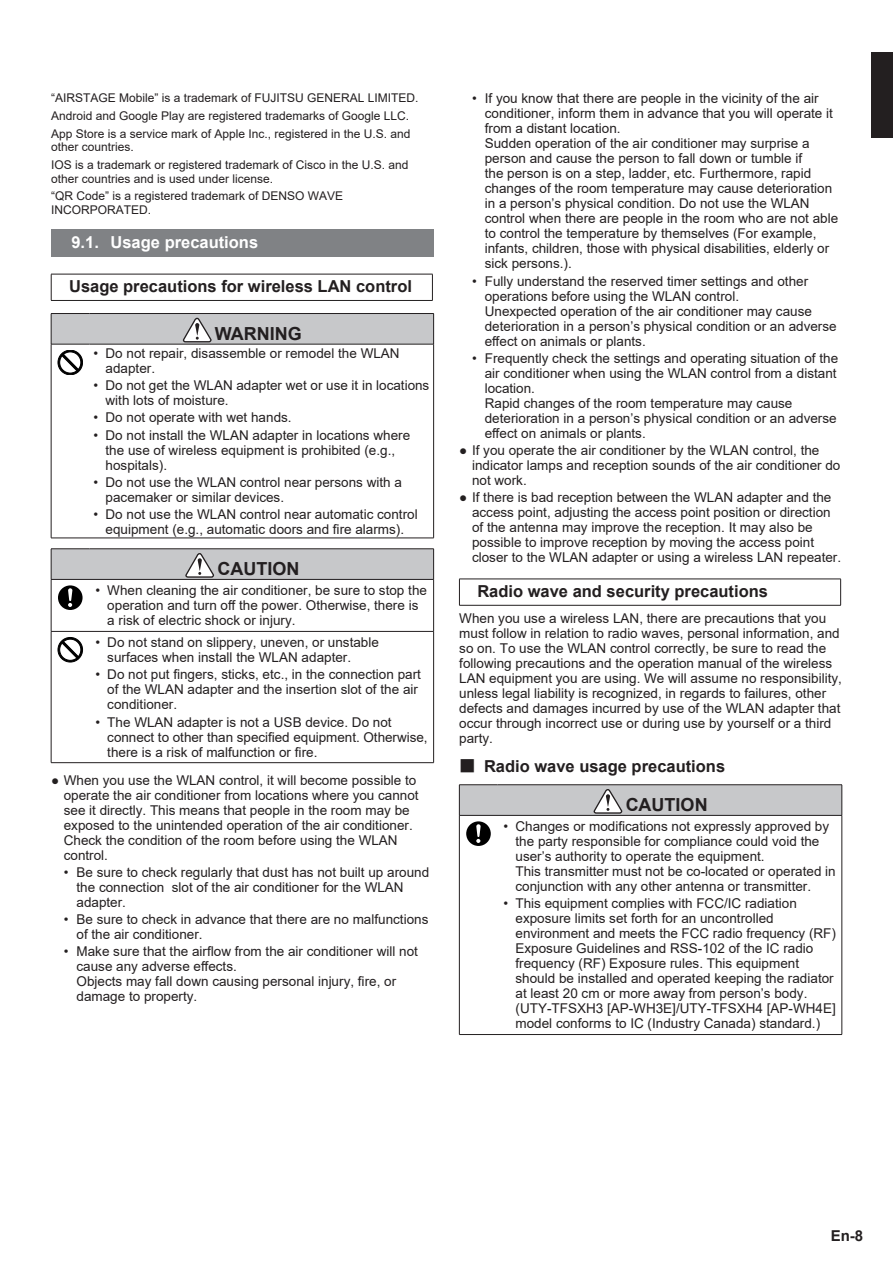
<style>
.page{position:relative;width:893px;height:1263px;background:#fff}
.page>*{position:absolute;margin:0;border:0;box-sizing:border-box;transform-origin:0 0}
.t1{font:700 18px "Arial";color:#231f20}
.t2{font:700 16.5px "Arial";color:#231f20}
.t3{font:700 16.5px "Arial";color:#fff}
.t4{font:700 15px "Arial";color:#231f20}
.t5{font:13.5px/15px "Arial";color:#231f20}
.t6{font:12px/17.7px "Arial";color:#231f20}
.s1{font-family:"Koz Go Pro Regular 90 msp RKSJ H";font-weight:400}
</style>
<div class="page">
<div style="left:872px;top:52px;width:21px;height:85px;background:#231f20"></div>
<div style="left:51px;top:230px;width:383px;height:27px;background:#808285"></div>
<hr style="left:51px;top:274px;width:382px;height:1px;background:#231f20">
<svg style="left:51px;top:274px;width:1px;height:26px"></svg>
<svg style="left:432px;top:274px;width:1px;height:26px"></svg>
<hr style="left:51px;top:300px;width:382px;height:1px;background:#231f20">
<div style="left:51px;top:313px;width:383px;height:31px;background:#c7c8ca"></div>
<hr style="left:51px;top:344px;width:38px;height:1px;background:#231f20">
<hr style="left:51px;top:344px;width:1px;height:194px;background:#231f20">
<hr style="left:89px;top:344px;width:345px;height:1px;background:#231f20">
<hr style="left:433px;top:344px;width:1px;height:194px;background:#231f20">
<hr style="left:51px;top:538px;width:383px;height:1px;background:#231f20">
<hr style="left:51px;top:313px;width:38px;height:1px;background:#231f20">
<hr style="left:51px;top:314px;width:1px;height:30px;background:#231f20">
<hr style="left:89px;top:313px;width:345px;height:1px;background:#231f20">
<hr style="left:433px;top:314px;width:1px;height:30px;background:#231f20">
<svg style="left:183px;top:317px;width:29px;height:26px"></svg>
<svg style="left:58px;top:350px;width:25px;height:25px"></svg>
<div style="left:51px;top:549px;width:383px;height:30px;background:#c7c8ca"></div>
<hr style="left:51px;top:548px;width:38px;height:1px;background:#231f20">
<hr style="left:51px;top:549px;width:1px;height:30px;background:#231f20">
<hr style="left:89px;top:548px;width:345px;height:1px;background:#231f20">
<hr style="left:433px;top:549px;width:1px;height:30px;background:#231f20">
<hr style="left:51px;top:579px;width:383px;height:1px;background:#231f20">
<hr style="left:51px;top:579px;width:1px;height:52px;background:#231f20">
<hr style="left:51px;top:631px;width:1px;height:131px;background:#231f20">
<hr style="left:433px;top:579px;width:1px;height:52px;background:#231f20">
<hr style="left:51px;top:631px;width:383px;height:1px;background:#231f20">
<hr style="left:433px;top:631px;width:1px;height:131px;background:#231f20">
<hr style="left:51px;top:762px;width:383px;height:1px;background:#231f20">
<svg style="left:185px;top:553px;width:29px;height:25px"></svg>
<svg style="left:58px;top:585px;width:25px;height:25px"></svg>
<svg style="left:58px;top:637px;width:25px;height:25px"></svg>
<hr style="left:459px;top:579px;width:382px;height:1px;background:#231f20">
<svg style="left:459px;top:579px;width:1px;height:26px"></svg>
<svg style="left:840px;top:579px;width:1px;height:26px"></svg>
<hr style="left:459px;top:605px;width:382px;height:1px;background:#231f20">
<div style="left:459px;top:785px;width:383px;height:30px;background:#c7c8ca"></div>
<hr style="left:459px;top:784px;width:39px;height:1px;background:#231f20">
<hr style="left:459px;top:785px;width:1px;height:30px;background:#231f20">
<hr style="left:498px;top:784px;width:344px;height:1px;background:#231f20">
<hr style="left:842px;top:785px;width:1px;height:30px;background:#231f20">
<hr style="left:459px;top:815px;width:383px;height:1px;background:#231f20">
<hr style="left:459px;top:815px;width:1px;height:219px;background:#231f20">
<hr style="left:842px;top:815px;width:1px;height:219px;background:#231f20">
<hr style="left:459px;top:1034px;width:383px;height:1px;background:#231f20">
<svg style="left:594px;top:789px;width:28px;height:25px"></svg>
<svg style="left:466px;top:821px;width:25px;height:25px"></svg>
<p class="t6" style="left:51px;top:89px;width:369px">“AIRSTAGE Mobile” is a trademark of FUJITSU GENERAL LIMITED.<br>Android and Google Play are registered trademarks of Google LLC.<br>App Store is a service mark of Apple Inc., registered in the U.S. and</p>
<p class="t6" style="left:51px;top:138px;width:359px">other countries.<br>IOS is a trademark or registered trademark of Cisco in the U.S. and</p>
<p class="t6" style="left:51px;top:170px;width:294px">other countries and is used under license.<br>“QR Code” is a registered trademark of DENSO WAVE</p>
<p class="t6" style="left:51px;top:201px;width:102px">INCORPORATED.</p>
<p class="t3" style="left:71px;top:233px;width:188px">9.1. Usage precautions</p>
<p class="t2" style="left:69px;top:277px;width:344px">Usage precautions for wireless LAN control</p>
<h1 class="t1" style="left:215px;top:324px;width:88px">WARNING</h1>
<p class="t5" style="left:106px;top:346px;width:296px;text-indent:-12px">• Do not repair, disassemble or remodel the WLAN adapter.</p>
<p class="t5" style="left:106px;top:378px;width:325px;text-indent:-12px">• Do not get the WLAN adapter wet or use it in locations with lots of moisture.</p>
<p class="t5" style="left:94px;top:410px;width:200px">• Do not operate with wet hands.</p>
<p class="t5" style="left:106px;top:427px;width:306px;text-indent:-12px">• Do not install the WLAN adapter in locations where the use of wireless equipment is prohibited (e.g., hospitals).</p>
<p class="t5" style="left:106px;top:475px;width:298px;text-indent:-12px">• Do not use the WLAN control near persons with a pacemaker or similar devices.</p>
<p class="t5" style="left:94px;top:507px;width:326px;text-align:center">• Do not use the WLAN control near automatic control equipment (e.g., automatic doors and fire alarms).</p>
<h1 class="t1" style="left:217px;top:559px;width:83px">CAUTION</h1>
<p class="t5" style="left:107px;top:583px;width:321px;text-indent:-12px">• When cleaning the air conditioner, be sure to stop the operation and turn off the power. Otherwise, there is a risk of electric shock or injury.</p>
<p class="t5" style="left:107px;top:635px;width:273px;text-indent:-12px">• Do not stand on slippery, uneven, or unstable surfaces when install the WLAN adapter.</p>
<p class="t5" style="left:107px;top:667px;width:315px;text-indent:-12px">• Do not put fingers, sticks, etc., in the connection part of the WLAN adapter and the insertion slot of the air conditioner.</p>
<p class="t5" style="left:107px;top:714px;width:322px;text-indent:-12px">• The WLAN adapter is not a USB device. Do not connect to other than specified equipment. Otherwise, there is a risk of malfunction or fire.</p>
<p class="t5" style="left:64px;top:773px;width:356px;text-indent:-13px">● When you use the WLAN control, it will become possible to operate the air conditioner from locations where you cannot see it directly. This means that people in the room may be exposed to the unintended operation of the air conditioner.<br>Check the condition of the room before using the WLAN control.</p>
<p class="t5" style="left:77px;top:865px;width:354px;text-indent:-13px">• Be sure to check regularly that dust has not built up around the connection slot of the air conditioner for the WLAN adapter.</p>
<p class="t5" style="left:77px;top:912px;width:353px;text-indent:-13px">• Be sure to check in advance that there are no malfunctions of the air conditioner.</p>
<p class="t5" style="left:77px;top:944px;width:343px;text-indent:-13px">• Make sure that the airflow from the air conditioner will not cause any adverse effects.<br>Objects may fall down causing personal injury, fire, or damage to property.</p>
<p class="t5" style="left:485px;top:91px;width:355px;text-indent:-13px">• If you know that there are people in the vicinity of the air conditioner, inform them in advance that you will operate it from a distant location.<br>Sudden operation of the air conditioner may surprise a person and cause the person to fall down or tumble if<br>the person is on a step, ladder, etc. Furthermore, rapid changes of the room temperature may cause deterioration in a person’s physical condition. Do not use the WLAN control when there are people in the room who are not able to control the temperature by themselves (For example, infants, children, those with physical disabilities, elderly or sick persons.).</p>
<p class="t5" style="left:485px;top:273px;width:353px;text-indent:-13px">• Fully understand the reserved timer settings and other operations before using the WLAN control.<br>Unexpected operation of the air conditioner may cause deterioration in a person’s physical condition or an adverse effect on animals or plants.</p>
<p class="t5" style="left:485px;top:350px;width:355px;text-indent:-13px">• Frequently check the settings and operating situation of the air conditioner when using the WLAN control from a distant location.<br>Rapid changes of the room temperature may cause deterioration in a person’s physical condition or an adverse effect on animals or plants.</p>
<p class="t5" style="left:472px;top:443px;width:370px;text-indent:-13px">● If you operate the air conditioner by the WLAN control, the indicator lamps and reception sounds of the air conditioner do not work.</p>
<p class="t5" style="left:472px;top:490px;width:371px;text-indent:-13px">● If there is bad reception between the WLAN adapter and the access point, adjusting the access point position or direction of the antenna may improve the reception. It may also be possible to improve reception by moving the access point closer to the WLAN adapter or using a wireless LAN repeater.</p>
<p class="t2" style="left:477px;top:582px;width:292px">Radio wave and security precautions</p>
<p class="t5" style="left:459px;top:611px;width:384px">When you use a wireless LAN, there are precautions that you must follow in relation to radio waves, personal information, and so on. To use the WLAN control correctly, be sure to read the following precautions and the operation manual of the wireless LAN equipment you are using. We will assume no responsibility, unless legal liability is recognized, in regards to failures, other defects and damages incurred by use of the WLAN adapter that occur through incorrect use or during use by yourself or a third party.</p>
<p class="t2" style="left:459px;top:757px;width:267px"><span class="s1">■</span> Radio wave usage precautions</p>
<h1 class="t1" style="left:626px;top:795px;width:83px">CAUTION</h1>
<p class="t5" style="left:515px;top:819px;width:322px;text-indent:-12px">• Changes or modifications not expressly approved by the party responsible for compliance could void the user’s authority to operate the equipment.<br>This transmitter must not be co-located or operated in conjunction with any other antenna or transmitter.</p>
<p class="t5" style="left:515px;top:896px;width:322px;text-indent:-12px">• This equipment complies with FCC/IC radiation exposure limits set forth for an uncontrolled environment and meets the FCC radio frequency (RF)<br>Exposure Guidelines and RSS-102 of the IC radio frequency (RF) Exposure rules. This equipment should be installed and operated keeping the radiator at least 20 cm or more away from person’s body. (UTY-TFSXH3 [AP-WH3E]/UTY-TFSXH4 [AP-WH4E] model conforms to IC (Industry Canada) standard.)</p>
<p class="t4" style="left:831px;top:1228px;width:34px">En-8</p>
</div>
